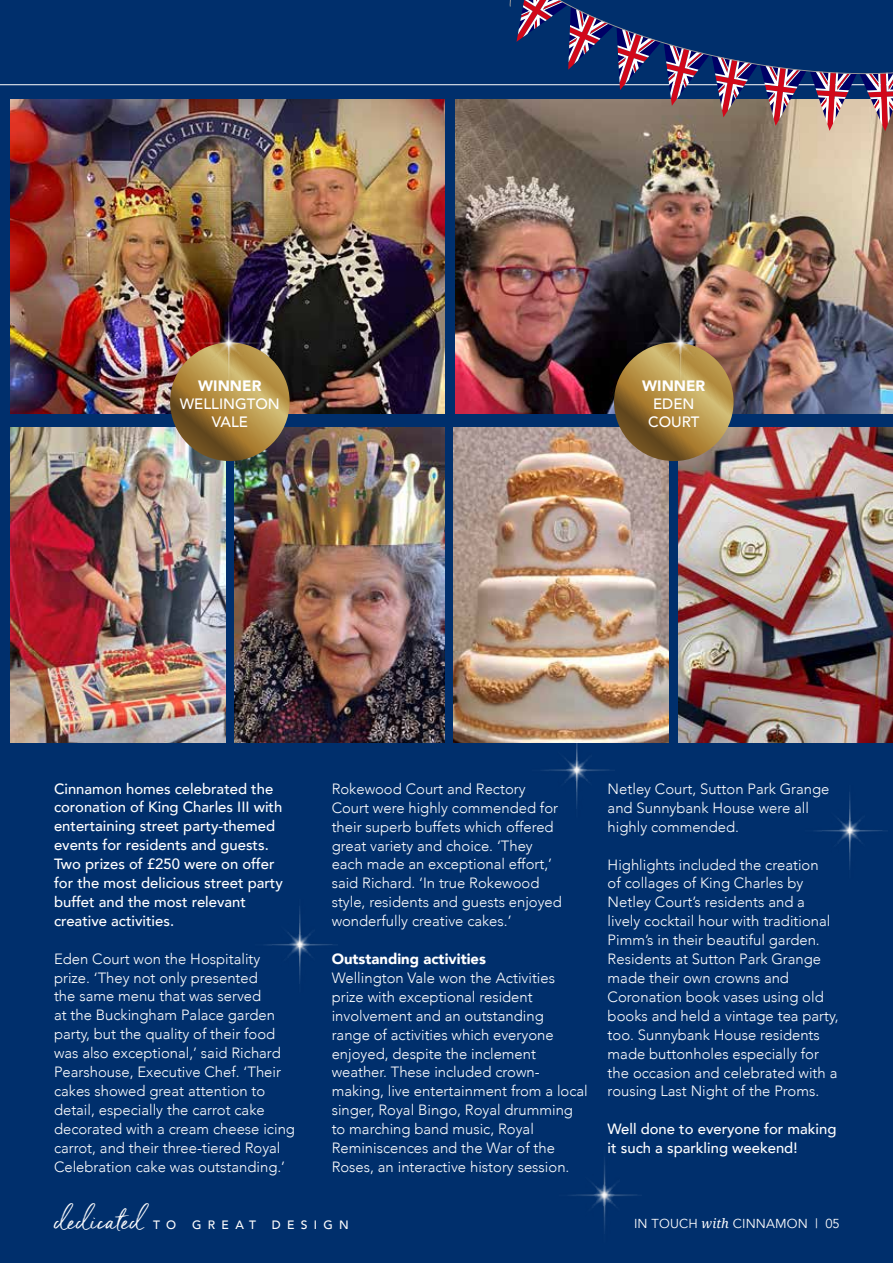
<style>
.page{position:relative;width:893px;height:1263px;background:#002f6c}
.page>*{position:absolute;margin:0;border:0;box-sizing:border-box;transform-origin:0 0}
.t1{font:31.2px "Serendipity Wide";color:#fff}
.t2{font:500 15px/18px "Avenir";color:#fff;text-align:center}
.t3{font:900 15px "Avenir";color:#fff}
.t4{font:300 14.85px/18.9px "Avenir";color:#fff}
.t5{font:500 14.85px/18.9px "Avenir";color:#fff}
.t6{font:900 14.85px "Avenir";color:#fff}
.t7{font:12.9px "Avenir";letter-spacing:.01em;color:#fff}
.t8{font:500 12.15px "Avenir";letter-spacing:.52em;color:#fff}
.s1{font-family:"Droid Serif";font-style:italic}
</style>
<div class="page">
<img style="left:10px;top:100px;width:434px;height:314px">
<img style="left:456px;top:100px;width:437px;height:314px">
<hr style="left:0;top:84px;width:893px;height:1px;background:#fff">
<img style="left:678px;top:428px;width:215px;height:314px">
<img style="left:235px;top:428px;width:209px;height:314px">
<img style="left:454px;top:428px;width:215px;height:314px">
<img style="left:10px;top:428px;width:215px;height:314px">
<svg style="left:497px;top:0;width:396px;height:131px"></svg>
<img style="left:523px;top:725px;width:91px;height:84px">
<img style="left:814px;top:792px;width:69px;height:78px">
<img style="left:264px;top:906px;width:69px;height:78px">
<img style="left:568px;top:1157px;width:70px;height:77px">
<svg style="left:170px;top:342px;width:120px;height:119px"></svg>
<svg style="left:614px;top:342px;width:120px;height:119px"></svg>
<img style="left:175px;top:298px;width:91px;height:97px">
<img style="left:627px;top:298px;width:91px;height:97px">
<p class="t3" style="left:198px;top:372px;width:65px">WINNER</p>
<p class="t2" style="left:180px;top:394px;width:101px">WELLINGTON<br>VALE</p>
<p class="t3" style="left:642px;top:372px;width:65px">WINNER</p>
<p class="t2" style="left:648px;top:394px;width:53px">EDEN<br>COURT</p>
<p class="t5" style="left:54px;top:778px;width:230px">Cinnamon homes celebrated the coronation of King Charles III with entertaining street party-themed events for residents and guests.<br>Two prizes of £250 were on offer for the most delicious street party buffet and the most relevant creative activities.</p>
<p class="t4" style="left:54px;top:949px;width:243px">Eden Court won the Hospitality prize. ‘They not only presented<br>the same menu that was served<br>at the Buckingham Palace garden party, but the quality of their food was also exceptional,’ said Richard Pearshouse, Executive Chef. ‘Their cakes showed great attention to detail, especially the carrot cake decorated with a cream cheese icing carrot, and their three-tiered Royal Celebration cake was outstanding.’</p>
<p class="t4" style="left:332px;top:779px;width:232px">Rokewood Court and Rectory<br>Court were highly commended for their superb buffets which offered great variety and choice. ‘They each made an exceptional effort,’ said Richard. ‘In true Rokewood style, residents and guests enjoyed wonderfully creative cakes.’</p>
<p class="t6" style="left:332px;top:946px;width:156px">Outstanding activities</p>
<p class="t4" style="left:332px;top:968px;width:258px">Wellington Vale won the Activities prize with exceptional resident involvement and an outstanding<br>range of activities which everyone enjoyed, despite the inclement weather. These included crown&shy;making, live entertainment from a local singer, Royal Bingo, Royal drumming to marching band music, Royal Reminiscences and the War of the Roses, an interactive history session.</p>
<h1 class="t1" style="left:53px;top:1201px;width:91px">dedicated</h1>
<p class="t8" style="left:153px;top:1214px;width:25px">T O</p>
<p class="t8" style="left:192px;top:1214px;width:65px">GREAT</p>
<p class="t8" style="left:272px;top:1214px;width:78px">DESIGN</p>
<p class="t4" style="left:608px;top:779px;width:223px">Netley Court, Sutton Park Grange and Sunnybank House were all highly commended.</p>
<p class="t4" style="left:608px;top:855px;width:232px">Highlights included the creation<br>of collages of King Charles by<br>Netley Court’s residents and a lively cocktail hour with traditional<br>Pimm’s in their beautiful garden.<br>Residents at Sutton Park Grange made their own crowns and<br>Coronation book vases using old books and held a vintage tea party, too. Sunnybank House residents made buttonholes especially for the occasion and celebrated with a rousing Last Night of the Proms.</p>
<p class="t5" style="left:608px;top:1119px;width:230px">Well done to everyone for making it such a sparkling weekend!</p>
<p class="t7" style="left:634px;top:1216px;width:207px">IN TOUCH <span class="s1">with</span> CINNAMON | 05</p>
</div>
